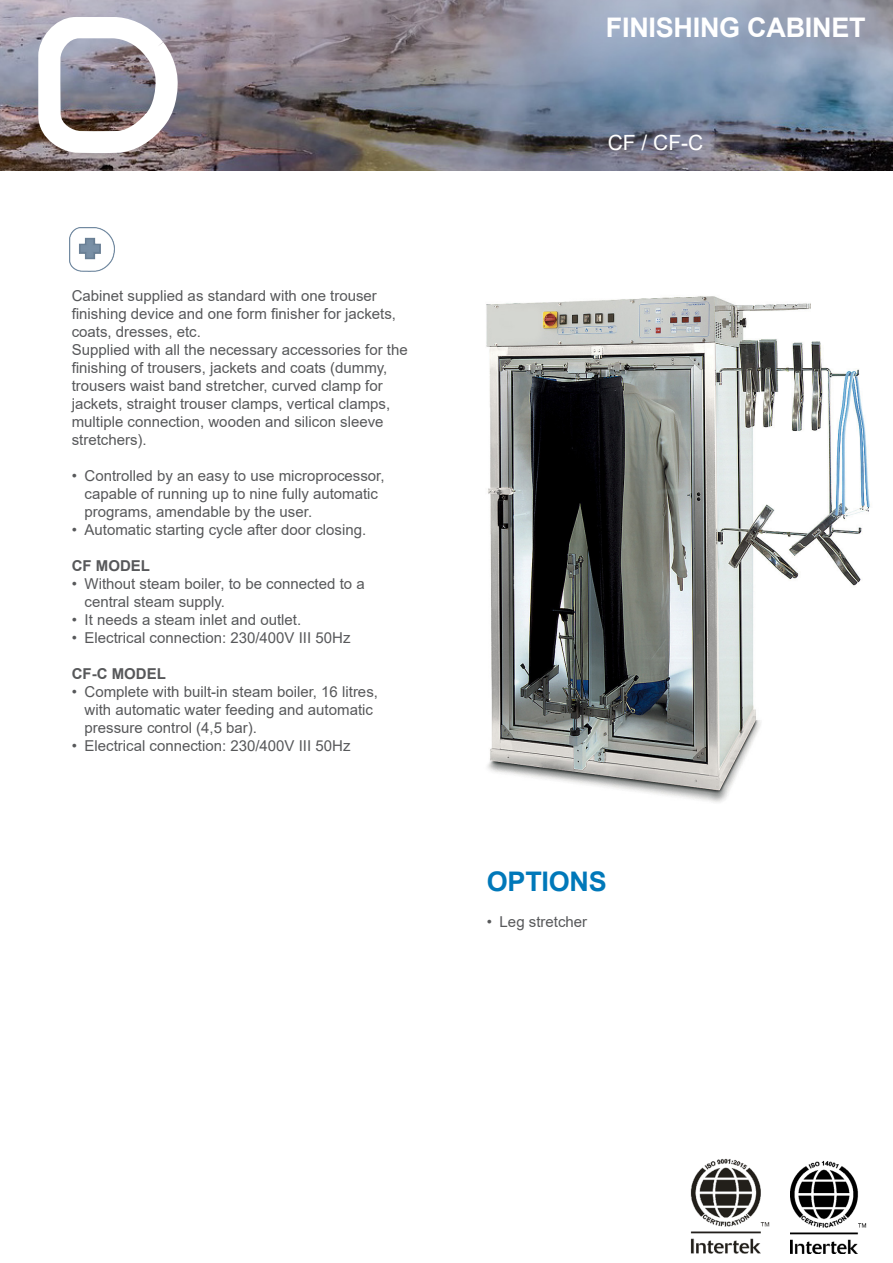
<style>
.page{position:relative;width:893px;height:1263px;background:#fff}
.page>*{position:absolute;margin:0;border:0;box-sizing:border-box;transform-origin:0 0}
.t1{font:700 27px "Arial";letter-spacing:-.01em;color:#fff}
.t2{font:700 27px "Arial";letter-spacing:-.01em;color:#0078b9}
.t3{font:21px "Arial";color:#fff}
.t4{font:15px/18px "Arial";color:#57585a}
.t5{font:700 15px "Arial";color:#57585a}
</style>
<div class="page">
<img style="left:0;top:0;width:893px;height:170px">
<svg style="left:31px;top:10px;width:160px;height:150px"></svg>
<img style="left:791px;top:1161px;width:76px;height:92px">
<img style="left:690px;top:1158px;width:80px;height:96px">
<img style="left:486px;top:296px;width:384px;height:507px">
<img style="left:70px;top:228px;width:44px;height:44px">
<p class="t4" style="left:72px;top:287px;width:326px">Cabinet supplied as standard with one trouser finishing device and one form finisher for jackets, coats, dresses, etc.</p>
<p class="t4" style="left:72px;top:341px;width:337px">Supplied with all the necessary accessories for the finishing of trousers, jackets and coats (dummy, trousers waist band stretcher, curved clamp for jackets, straight trouser clamps, vertical clamps, multiple connection, wooden and silicon sleeve stretchers).</p>
<p class="t4" style="left:85px;top:467px;width:302px;text-indent:-13px">• Controlled by an easy to use microprocessor, capable of running up to nine fully automatic programs, amendable by the user.</p>
<p class="t4" style="left:72px;top:521px;width:296px">• Automatic starting cycle after door closing.</p>
<p class="t5" style="left:72px;top:555px;width:80px">CF MODEL</p>
<p class="t4" style="left:85px;top:575px;width:282px;text-indent:-13px">• Without steam boiler, to be connected to a central steam supply.</p>
<p class="t4" style="left:72px;top:611px;width:231px">• It needs a steam inlet and outlet.</p>
<p class="t4" style="left:72px;top:629px;width:280px">• Electrical connection: 230/400V III 50Hz</p>
<p class="t5" style="left:72px;top:663px;width:96px">CF-C MODEL</p>
<p class="t4" style="left:85px;top:683px;width:295px;text-indent:-13px">• Complete with built-in steam boiler, 16 litres, with automatic water feeding and automatic pressure control (4,5 bar).</p>
<p class="t4" style="left:72px;top:737px;width:280px">• Electrical connection: 230/400V III 50Hz</p>
<p class="t1" style="left:606px;top:8px;width:261px">FINISHING CABINET</p>
<p class="t3" style="left:608px;top:128px;width:97px">CF / CF-C</p>
<p class="t2" style="left:487px;top:863px;width:121px">OPTIONS</p>
<p class="t4" style="left:487px;top:913px;width:102px">• Leg stretcher</p>
</div>
